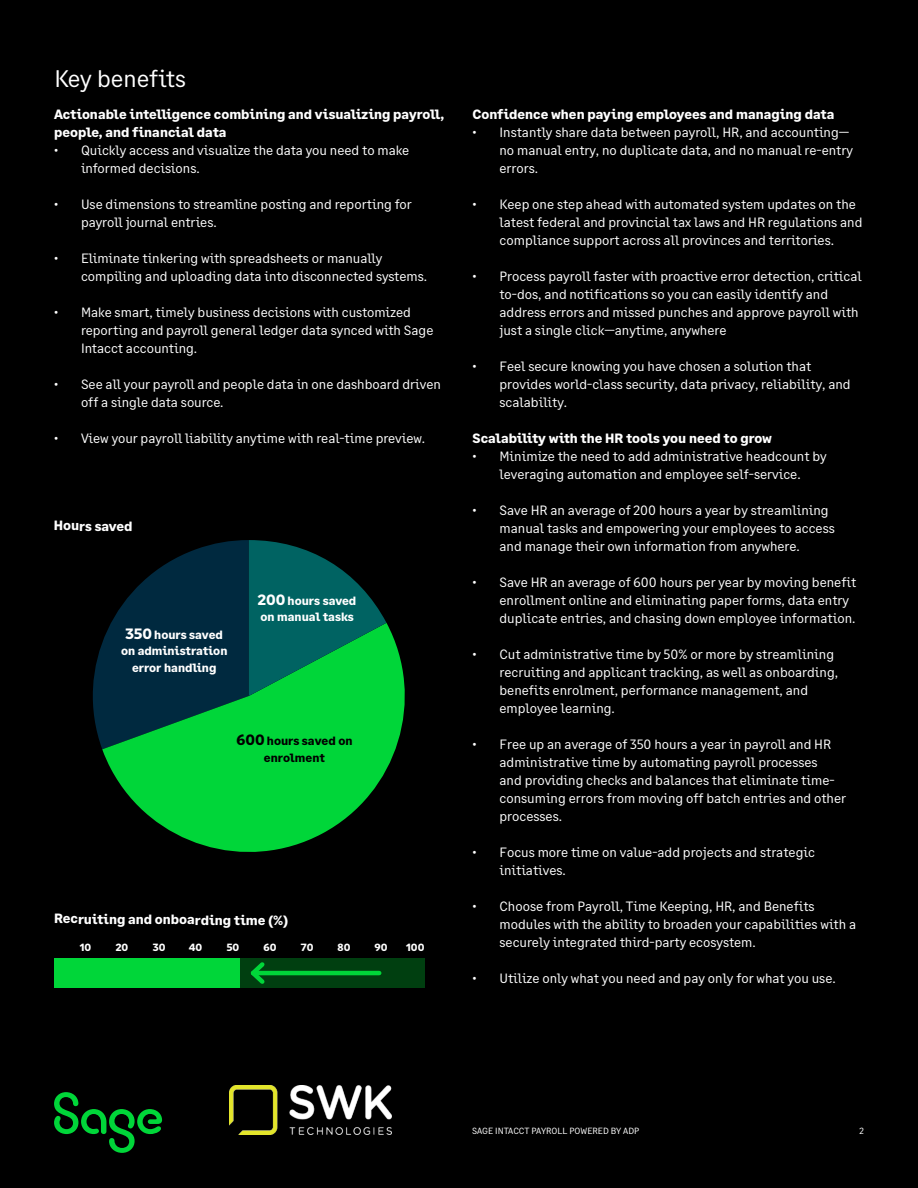
<style>
.page{position:relative;width:918px;height:1188px;background:#000}
.page>*{position:absolute;margin:0;border:0;box-sizing:border-box;transform-origin:0 0}
.t1{font:24px "Sage Text";color:#fff}
.t2{font:13.5px/18px "Sage Text";color:#fff}
.t3{font:700 13.5px/18px "Sage Text";color:#fff}
.t4{font:700 12px/16.5px "Sage Text";color:#fff}
.t5{font:700 12px/16.5px "Sage Text";color:#000;text-align:center}
.t6{font:700 10.5px "Sage Text";color:#fff}
.t7{font:9px "Sage Text";color:#fff}
.s1{font-size:15px}
</style>
<div class="page">
<svg style="left:102px;top:623px;width:303px;height:229px;fill:#00d639"></svg>
<svg style="left:93px;top:540px;width:293px;height:209px;background:#005d3c"></svg>
<div style="left:54px;top:958px;width:371px;height:30px;background:#003f10"></div>
<div style="left:54px;top:958px;width:186px;height:30px;background:#00d639"></div>
<hr style="left:253px;top:971px;width:126px;height:4px;background:#00d639">
<svg style="left:250px;top:962px;width:19px;height:22px"></svg>
<svg style="left:54px;top:1092px;width:108px;height:61px"></svg>
<img style="left:230px;top:1086px;width:162px;height:48px">
<h1 class="t1" style="left:54px;top:70px;width:133px">Key benefits</h1>
<p class="t3" style="left:54px;top:106px;width:392px">Actionable intelligence combining and visualizing payroll, people, and financial data</p>
<p class="t2" style="left:81px;top:142px;width:330px;text-indent:-27px">• Quickly access and visualize the data you need to make informed decisions.</p>
<p class="t2" style="left:81px;top:196px;width:332px;text-indent:-27px">• Use dimensions to streamline posting and reporting for payroll journal entries.</p>
<p class="t2" style="left:81px;top:250px;width:348px;text-indent:-27px">• Eliminate tinkering with spreadsheets or manually compiling and uploading data into disconnected systems.</p>
<p class="t2" style="left:81px;top:304px;width:354px;text-indent:-27px">• Make smart, timely business decisions with customized reporting and payroll general ledger data synced with Sage<br>Intacct accounting.</p>
<p class="t2" style="left:81px;top:376px;width:361px;text-indent:-27px">• See all your payroll and people data in one dashboard driven off a single data source.</p>
<p class="t2" style="left:54px;top:430px;width:373px">• View your payroll liability anytime with real-time preview.</p>
<p class="t3" style="left:54px;top:518px;width:80px">Hours saved</p>
<p class="t4" style="left:121px;top:627px;width:108px;text-align:center"><span class="s1">350</span> hours saved on administration error handling</p>
<p class="t4" style="left:258px;top:593px;width:100px"><span class="s1">200</span> hours saved on manual tasks</p>
<p class="t5" style="left:236px;top:734px;width:118px"><span class="s1">600</span> hours saved on enrolment</p>
<p class="t3" style="left:54px;top:912px;width:235px">Recruiting and onboarding time (%)</p>
<p class="t6" style="left:80px;top:943px;width:13px">10</p>
<p class="t6" style="left:116px;top:943px;width:14px">20</p>
<p class="t6" style="left:153px;top:943px;width:14px">30</p>
<p class="t6" style="left:189px;top:943px;width:15px">40</p>
<p class="t6" style="left:227px;top:943px;width:14px">50</p>
<p class="t6" style="left:263px;top:943px;width:15px">60</p>
<p class="t6" style="left:301px;top:943px;width:14px">70</p>
<p class="t6" style="left:338px;top:943px;width:14px">80</p>
<p class="t6" style="left:375px;top:943px;width:15px">90</p>
<p class="t6" style="left:406px;top:943px;width:20px">100</p>
<p class="t3" style="left:472px;top:106px;width:363px">Confidence when paying employees and managing data</p>
<p class="t2" style="left:500px;top:124px;width:355px;text-indent:-27px">• Instantly share data between payroll, HR, and accounting— no manual entry, no duplicate data, and no manual re-entry errors.</p>
<p class="t2" style="left:500px;top:196px;width:364px;text-indent:-27px">• Keep one step ahead with automated system updates on the latest federal and provincial tax laws and HR regulations and compliance support across all provinces and territories.</p>
<p class="t2" style="left:500px;top:268px;width:364px;text-indent:-27px">• Process payroll faster with proactive error detection, critical to-dos, and notifications so you can easily identify and address errors and missed punches and approve payroll with just a single click—anytime, anywhere</p>
<p class="t2" style="left:500px;top:358px;width:353px;text-indent:-27px">• Feel secure knowing you have chosen a solution that provides world-class security, data privacy, reliability, and scalability.</p>
<p class="t3" style="left:472px;top:430px;width:301px">Scalability with the HR tools you need to grow</p>
<p class="t2" style="left:472px;top:448px;width:356px;text-align:center">• Minimize the need to add administrative headcount by leveraging automation and employee self-service.</p>
<p class="t2" style="left:500px;top:502px;width:337px;text-indent:-27px">• Save HR an average of 200 hours a year by streamlining manual tasks and empowering your employees to access and manage their own information from anywhere.</p>
<p class="t2" style="left:500px;top:574px;width:358px;text-indent:-27px">• Save HR an average of 600 hours per year by moving benefit enrollment online and eliminating paper forms, data entry duplicate entries, and chasing down employee information.</p>
<p class="t2" style="left:500px;top:646px;width:340px;text-indent:-27px">• Cut administrative time by 50% or more by streamlining recruiting and applicant tracking, as well as onboarding, benefits enrolment, performance management, and employee learning.</p>
<p class="t2" style="left:500px;top:736px;width:348px;text-indent:-27px">• Free up an average of 350 hours a year in payroll and HR administrative time by automating payroll processes<br>and providing checks and balances that eliminate time&shy;consuming errors from moving off batch entries and other processes.</p>
<p class="t2" style="left:500px;top:844px;width:317px;text-indent:-27px">• Focus more time on value-add projects and strategic initiatives.</p>
<p class="t2" style="left:500px;top:898px;width:358px;text-indent:-27px">• Choose from Payroll, Time Keeping, HR, and Benefits modules with the ability to broaden your capabilities with a securely integrated third-party ecosystem.</p>
<p class="t2" style="left:472px;top:970px;width:365px">• Utilize only what you need and pay only for what you use.</p>
<p class="t7" style="left:472px;top:1128px;width:169px">SAGE INTACCT PAYROLL POWERED BY ADP</p>
<p class="t7" style="left:860px;top:1127px;width:6px">2</p>
</div>
